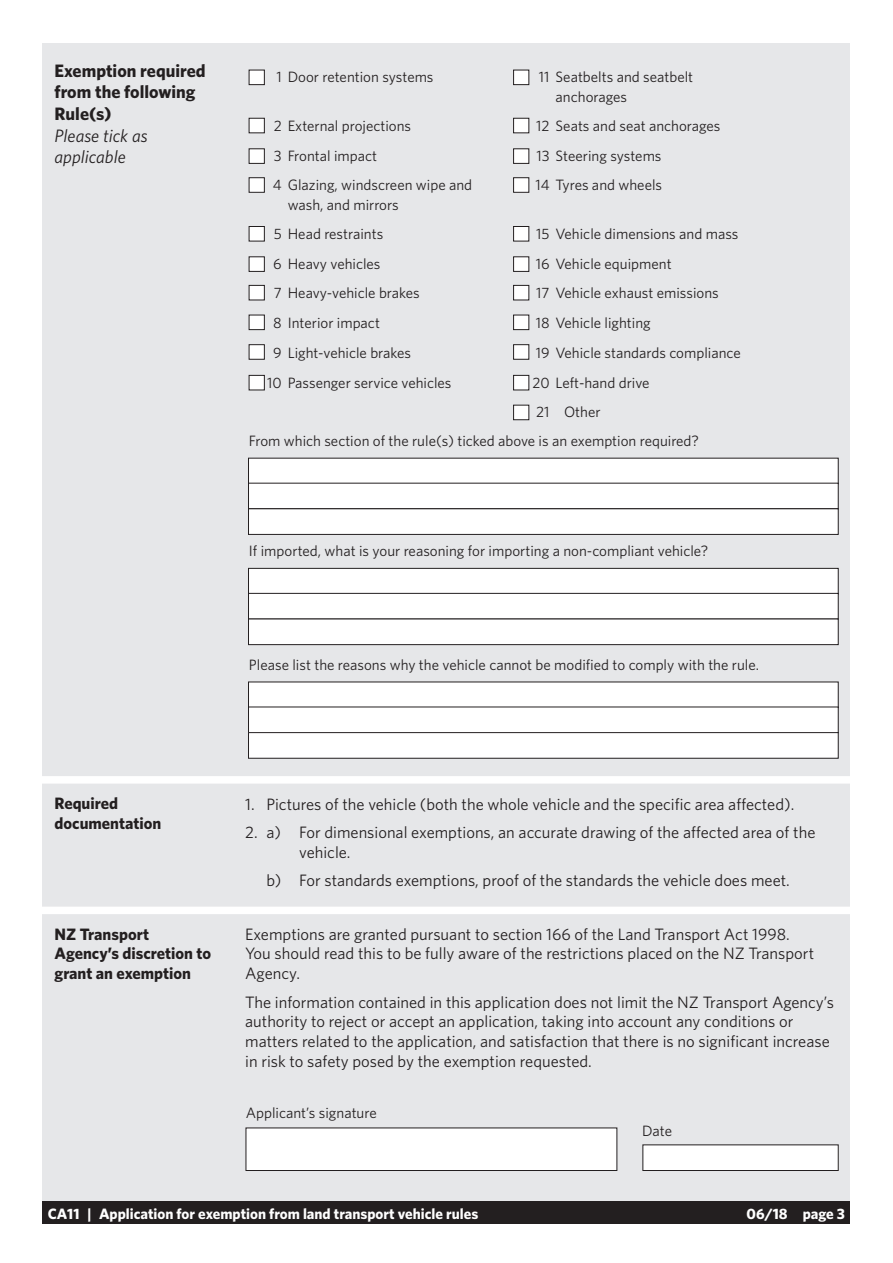
<style>
.page{position:relative;width:893px;height:1263px;background:#fff}
.page>*{position:absolute;margin:0;border:0;box-sizing:border-box;transform-origin:0 0}
.head_2{font:700 18px/21.6px "Whitney";color:#231f20}
.body{font:16.5px/19.8px "Whitney";color:#231f20}
.Heading_w_rule{font:700 16.5px/19.8px "Whitney";color:#231f20}
.body-2{font:15px "Whitney";color:#231f20}
.t1{font:700 15px "Whitney";color:#fff}
.s1{font-weight:400;font-style:italic}
</style>
<div class="page">
<div style="left:42px;top:43px;width:808px;height:1179px;background:#e6e7e9"></div>
<div style="left:42px;top:1201px;width:808px;height:23px;background:#231f20"></div>
<div style="left:248px;top:458px;width:590px;height:26px;background:#fff"></div>
<div style="left:248px;top:483px;width:590px;height:26px;background:#fff"></div>
<div style="left:248px;top:483px;width:590px;height:26px;border:1px solid #231f20"></div>
<div style="left:248px;top:509px;width:590px;height:25px;background:#fff"></div>
<div style="left:248px;top:509px;width:590px;height:26px;border:1px solid #231f20"></div>
<div style="left:248px;top:568px;width:590px;height:26px;background:#fff"></div>
<div style="left:248px;top:568px;width:590px;height:26px;border:1px solid #231f20"></div>
<div style="left:248px;top:593px;width:590px;height:26px;background:#fff"></div>
<div style="left:248px;top:593px;width:590px;height:26px;border:1px solid #231f20"></div>
<div style="left:248px;top:619px;width:590px;height:26px;background:#fff"></div>
<div style="left:248px;top:619px;width:590px;height:26px;border:1px solid #231f20"></div>
<div style="left:248px;top:682px;width:590px;height:26px;background:#fff"></div>
<div style="left:248px;top:707px;width:590px;height:26px;background:#fff"></div>
<div style="left:248px;top:733px;width:590px;height:25px;background:#fff"></div>
<div style="left:248px;top:732px;width:590px;height:26px;border:1px solid #231f20"></div>
<div style="left:38px;top:776px;width:812px;height:8px;background:#fff"></div>
<div style="left:38px;top:907px;width:812px;height:7px;background:#fff"></div>
<div style="left:246px;top:1128px;width:371px;height:42px;background:#fff"></div>
<div style="left:246px;top:1128px;width:371px;height:43px;border:1px solid #231f20"></div>
<div style="left:643px;top:1145px;width:195px;height:25px;background:#fff"></div>
<div style="left:643px;top:1145px;width:195px;height:26px;border:1px solid #231f20"></div>
<div style="left:249px;top:70px;width:15px;height:15px;background:#fff"></div>
<div style="left:249px;top:70px;width:16px;height:15px;border:1px solid #231f20"></div>
<div style="left:249px;top:118px;width:15px;height:15px;background:#fff"></div>
<div style="left:249px;top:118px;width:16px;height:15px;border:1px solid #231f20"></div>
<div style="left:249px;top:149px;width:15px;height:14px;background:#fff"></div>
<div style="left:249px;top:149px;width:16px;height:15px;border:1px solid #231f20"></div>
<div style="left:249px;top:178px;width:15px;height:14px;background:#fff"></div>
<div style="left:249px;top:178px;width:16px;height:14px;border:1px solid #231f20"></div>
<div style="left:249px;top:226px;width:15px;height:15px;background:#fff"></div>
<div style="left:249px;top:226px;width:16px;height:15px;border:1px solid #231f20"></div>
<div style="left:249px;top:257px;width:15px;height:14px;background:#fff"></div>
<div style="left:249px;top:257px;width:16px;height:15px;border:1px solid #231f20"></div>
<div style="left:249px;top:285px;width:15px;height:15px;background:#fff"></div>
<div style="left:249px;top:285px;width:16px;height:15px;border:1px solid #231f20"></div>
<div style="left:249px;top:315px;width:15px;height:15px;background:#fff"></div>
<div style="left:249px;top:315px;width:16px;height:15px;border:1px solid #231f20"></div>
<div style="left:249px;top:345px;width:15px;height:14px;background:#fff"></div>
<div style="left:249px;top:344px;width:16px;height:15px;border:1px solid #231f20"></div>
<div style="left:249px;top:375px;width:15px;height:15px;background:#fff"></div>
<div style="left:249px;top:375px;width:16px;height:15px;border:1px solid #231f20"></div>
<div style="left:514px;top:70px;width:15px;height:15px;background:#fff"></div>
<div style="left:513px;top:70px;width:16px;height:15px;border:1px solid #231f20"></div>
<div style="left:514px;top:118px;width:15px;height:15px;background:#fff"></div>
<div style="left:513px;top:118px;width:16px;height:15px;border:1px solid #231f20"></div>
<div style="left:514px;top:149px;width:15px;height:14px;background:#fff"></div>
<div style="left:513px;top:149px;width:16px;height:15px;border:1px solid #231f20"></div>
<div style="left:514px;top:178px;width:15px;height:14px;background:#fff"></div>
<div style="left:513px;top:178px;width:16px;height:14px;border:1px solid #231f20"></div>
<div style="left:514px;top:226px;width:15px;height:15px;background:#fff"></div>
<div style="left:513px;top:226px;width:16px;height:15px;border:1px solid #231f20"></div>
<div style="left:514px;top:257px;width:15px;height:14px;background:#fff"></div>
<div style="left:513px;top:257px;width:16px;height:15px;border:1px solid #231f20"></div>
<div style="left:514px;top:285px;width:15px;height:15px;background:#fff"></div>
<div style="left:513px;top:285px;width:16px;height:15px;border:1px solid #231f20"></div>
<div style="left:514px;top:315px;width:15px;height:15px;background:#fff"></div>
<div style="left:513px;top:315px;width:16px;height:15px;border:1px solid #231f20"></div>
<div style="left:514px;top:345px;width:15px;height:14px;background:#fff"></div>
<div style="left:513px;top:344px;width:16px;height:15px;border:1px solid #231f20"></div>
<div style="left:514px;top:375px;width:15px;height:15px;background:#fff"></div>
<div style="left:513px;top:375px;width:16px;height:15px;border:1px solid #231f20"></div>
<div style="left:514px;top:405px;width:15px;height:15px;background:#fff"></div>
<div style="left:513px;top:405px;width:16px;height:15px;border:1px solid #231f20"></div>
<p class="head_2" style="left:55px;top:59px;width:153px">Exemption required from the following<br>Rule(s)<br><span class="s1">Please tick as applicable</span></p>
<p class="body-2" style="left:276px;top:67px;width:159px">1 Door retention systems</p>
<p class="body-2" style="left:539px;top:67px;width:156px">11 Seatbelts and seatbelt</p>
<p class="body-2" style="left:556px;top:87px;width:73px">anchorages</p>
<p class="body-2" style="left:274px;top:116px;width:139px">2 External projections</p>
<p class="body-2" style="left:536px;top:116px;width:186px">12 Seats and seat anchorages</p>
<p class="body-2" style="left:274px;top:145px;width:105px">3 Frontal impact</p>
<p class="body-2" style="left:536px;top:145px;width:127px">13 Steering systems</p>
<p class="body-2" style="left:273px;top:175px;width:201px">4 Glazing, windscreen wipe and</p>
<p class="body-2" style="left:288px;top:195px;width:112px">wash, and mirrors</p>
<p class="body-2" style="left:535px;top:175px;width:128px">14 Tyres and wheels</p>
<p class="body-2" style="left:274px;top:224px;width:111px">5 Head restraints</p>
<p class="body-2" style="left:536px;top:224px;width:204px">15 Vehicle dimensions and mass</p>
<p class="body-2" style="left:273px;top:253px;width:109px">6 Heavy vehicles</p>
<p class="body-2" style="left:536px;top:253px;width:137px">16 Vehicle equipment</p>
<p class="body-2" style="left:274px;top:283px;width:147px">7 Heavy-vehicle brakes</p>
<p class="body-2" style="left:536px;top:283px;width:184px">17 Vehicle exhaust emissions</p>
<p class="body-2" style="left:273px;top:313px;width:108px">8 Interior impact</p>
<p class="body-2" style="left:536px;top:313px;width:117px">18 Vehicle lighting</p>
<p class="body-2" style="left:273px;top:343px;width:139px">9 Light-vehicle brakes</p>
<p class="body-2" style="left:536px;top:343px;width:207px">19 Vehicle standards compliance</p>
<p class="body-2" style="left:267px;top:372px;width:186px">10 Passenger service vehicles</p>
<p class="body-2" style="left:532px;top:372px;width:119px">20 Left-hand drive</p>
<p class="body-2" style="left:536px;top:402px;width:15px">21</p>
<p class="body-2" style="left:564px;top:402px;width:38px">Other</p>
<p class="body-2" style="left:249px;top:431px;width:452px">From which section of the rule(s) ticked above is an exemption required?</p>
<p class="body-2" style="left:249px;top:541px;width:461px">If imported, what is your reasoning for importing a non-compliant vehicle?</p>
<p class="body-2" style="left:249px;top:655px;width:512px">Please list the reasons why the vehicle cannot be modified to comply with the rule.</p>
<p class="Heading_w_rule" style="left:55px;top:793px;width:108px">Required documentation</p>
<p class="Heading_w_rule" style="left:55px;top:924px;width:158px">NZ Transport<br>Agency’s discretion to grant an exemption</p>
<p class="body" style="left:245px;top:794px;width:551px">1. Pictures of the vehicle (both the whole vehicle and the specific area affected).</p>
<p class="body" style="left:299px;top:822px;width:518px;text-indent:-54px">2. a) For dimensional exemptions, an accurate drawing of the affected area of the vehicle.</p>
<p class="body" style="left:266px;top:870px;width:525px">b) For standards exemptions, proof of the standards the vehicle does meet.</p>
<p class="body" style="left:245px;top:923px;width:570px">Exemptions are granted pursuant to section 166 of the Land Transport Act 1998.<br>You should read this to be fully aware of the restrictions placed on the NZ Transport<br>Agency.</p>
<p class="body" style="left:245px;top:991px;width:590px">The information contained in this application does not limit the NZ Transport Agency’s authority to reject or accept an application, taking into account any conditions or matters related to the application, and satisfaction that there is no significant increase in risk to safety posed by the exemption requested.</p>
<p class="body-2" style="left:246px;top:1103px;width:132px">Applicant’s signature</p>
<p class="body-2" style="left:642px;top:1121px;width:31px">Date</p>
<p class="t1" style="left:48px;top:1203px;width:432px">CA11 | Application for exemption from land transport vehicle rules</p>
<p class="t1" style="left:747px;top:1203px;width:100px">06/18 page 3</p>
</div>
